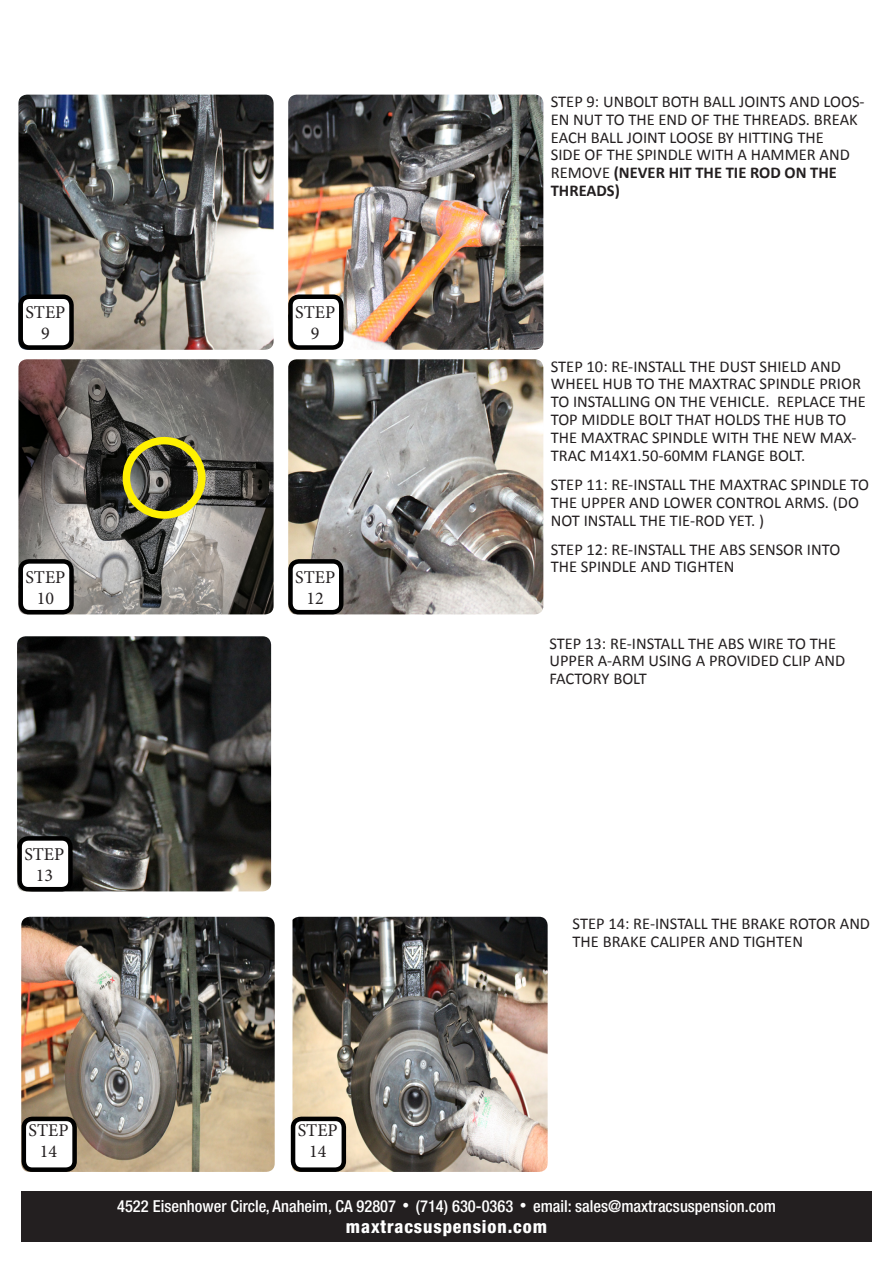
<style>
.page{position:relative;width:893px;height:1263px;background:#fff}
.page>*{position:absolute;margin:0;border:0;box-sizing:border-box;transform-origin:0 0}
.t1{font:18px "Minion Pro";color:#231f20}
.t2{font:800 condensed 18px "Helvetica Neue LT Std";letter-spacing:.05em;color:#fff}
.t3{font:16.5px/17.9px "Calibri";color:#231f20}
.t4{font:500 condensed 16.5px "Helvetica Neue LT Std";color:#fff}
.s1{font-weight:700}
.s2{font-size:13.5px}
</style>
<div class="page">
<div style="left:21px;top:1191px;width:851px;height:50px;background:#231f20"></div>
<img style="left:18px;top:95px;width:256px;height:255px">
<img style="left:288px;top:95px;width:255px;height:255px">
<img style="left:288px;top:359px;width:255px;height:255px">
<img style="left:18px;top:359px;width:256px;height:255px">
<div style="left:123px;top:437px;width:83px;height:82px;border:8px solid #fff101;border-radius:50%"></div>
<img style="left:17px;top:636px;width:254px;height:255px">
<div style="left:21px;top:297px;width:50px;height:50px;background:#fff;border-radius:9px"></div>
<div style="left:18px;top:294px;width:56px;height:56px;border:4px solid #000;border-radius:9px"></div>
<div style="left:290px;top:297px;width:51px;height:50px;background:#fff;border-radius:9px"></div>
<div style="left:288px;top:294px;width:55px;height:56px;border:4px solid #000;border-radius:9px"></div>
<div style="left:21px;top:561px;width:50px;height:51px;background:#fff;border-radius:9px"></div>
<div style="left:18px;top:559px;width:56px;height:55px;border:4px solid #000;border-radius:9px"></div>
<div style="left:290px;top:561px;width:51px;height:51px;background:#fff;border-radius:9px"></div>
<div style="left:288px;top:559px;width:55px;height:55px;border:4px solid #000;border-radius:9px"></div>
<div style="left:20px;top:838px;width:50px;height:51px;background:#fff;border-radius:9px"></div>
<div style="left:17px;top:836px;width:56px;height:55px;border:4px solid #000;border-radius:9px"></div>
<img style="left:21px;top:917px;width:254px;height:255px">
<img style="left:292px;top:917px;width:256px;height:255px">
<div style="left:24px;top:1119px;width:51px;height:51px;background:#fff;border-radius:9px"></div>
<div style="left:22px;top:1117px;width:55px;height:55px;border:4px solid #000;border-radius:9px"></div>
<div style="left:293px;top:1119px;width:51px;height:51px;background:#fff;border-radius:9px"></div>
<div style="left:291px;top:1117px;width:55px;height:55px;border:4px solid #000;border-radius:9px"></div>
<p class="t1" style="left:26px;top:300px;width:41px">STEP</p>
<p class="t1" style="left:41px;top:322px;width:10px">9</p>
<p class="t1" style="left:26px;top:565px;width:41px">STEP</p>
<p class="t1" style="left:37px;top:586px;width:19px">10</p>
<p class="t1" style="left:24px;top:842px;width:41px">STEP</p>
<p class="t1" style="left:36px;top:863px;width:19px">13</p>
<p class="t1" style="left:295px;top:300px;width:41px">STEP</p>
<p class="t1" style="left:311px;top:322px;width:10px">9</p>
<p class="t1" style="left:295px;top:565px;width:41px">STEP</p>
<p class="t1" style="left:307px;top:586px;width:19px">12</p>
<p class="t3" style="left:551px;top:93px;width:315px">STEP 9: UNBOLT BOTH BALL JOINTS AND LOOS-<br>EN NUT TO THE END OF THE THREADS. BREAK<br>EACH BALL JOINT LOOSE BY HITTING THE<br>SIDE OF THE SPINDLE WITH A HAMMER AND<br>REMOVE <span class="s1">(NEVER HIT THE TIE ROD ON THE<br>THREADS)</span></p>
<p class="t3" style="left:551px;top:357px;width:317px">STEP 10: RE-INSTALL THE DUST SHIELD AND WHEEL HUB TO THE MAXTRAC SPINDLE PRIOR TO INSTALLING ON THE VEHICLE. REPLACE THE TOP MIDDLE BOLT THAT HOLDS THE HUB TO THE MAXTRAC SPINDLE WITH THE NEW MAX-TRAC M14X1.50-60MM FLANGE BOLT.</p>
<p class="t3" style="left:551px;top:476px;width:320px">STEP 11: RE-INSTALL THE MAXTRAC SPINDLE TO<br>THE UPPER AND LOWER CONTROL ARMS. (DO<br>NOT INSTALL THE TIE-ROD YET. )</p>
<p class="t3" style="left:551px;top:540px;width:291px">STEP 12: RE-INSTALL THE ABS SENSOR INTO<br>THE SPINDLE AND TIGHTEN</p>
<p class="t3" style="left:549px;top:634px;width:297px">STEP 13: RE-INSTALL THE ABS WIRE TO THE<br>UPPER A-ARM USING A PROVIDED CLIP AND<br>FACTORY BOLT</p>
<p class="t3" style="left:573px;top:915px;width:299px">STEP 14: RE-INSTALL THE BRAKE ROTOR AND<br>THE BRAKE CALIPER AND TIGHTEN</p>
<p class="t1" style="left:29px;top:1118px;width:41px">STEP</p>
<p class="t1" style="left:40px;top:1139px;width:19px">14</p>
<p class="t1" style="left:298px;top:1118px;width:41px">STEP</p>
<p class="t1" style="left:309px;top:1139px;width:19px">14</p>
<p class="t4" style="left:117px;top:1196px;width:660px">4522 Eisenhower Circle, Anaheim, CA 92807 <span class="s2">•</span> (714) 630-0363 <span class="s2">•</span> email: sales@maxtracsuspension.com</p>
<p class="t2" style="left:346px;top:1215px;width:203px">maxtracsuspension.com</p>
</div>
